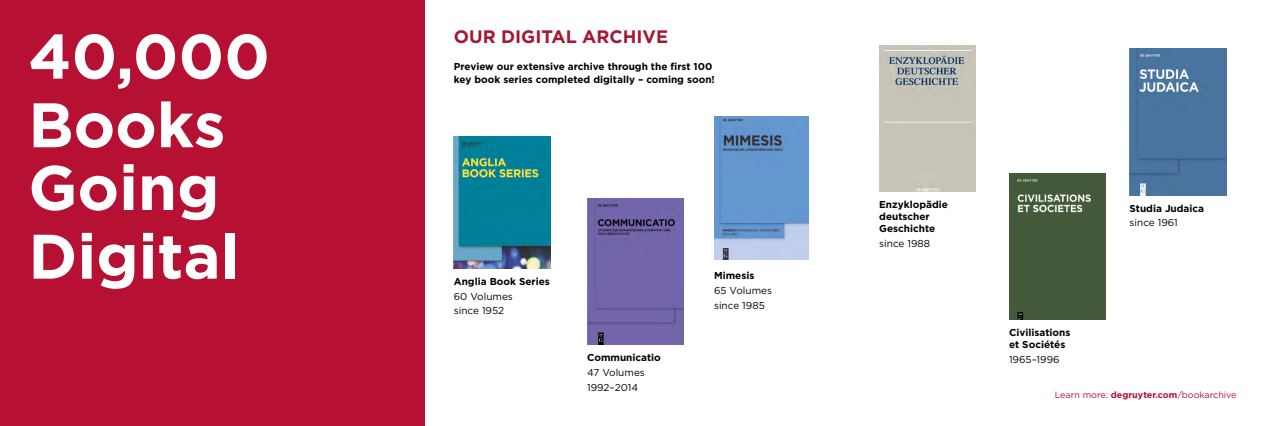
<style>
.page{position:relative;width:1265px;height:426px;background:#fff}
.page>*{position:absolute;margin:0;border:0;box-sizing:border-box;transform-origin:0 0}
.t1{font:700 62.6px/68.5px "Gotham";color:#fff}
.t2{font:700 18px "Gotham";color:#a31834}
.t3{font:700 10px/12px "Gotham";color:#000}
.t4{font:10px/14.8px "Gotham";color:#000}
.t5{font:9px "Gotham";color:#b61032}
.s1{font-weight:700}
</style>
<div class="page">
<div style="left:0;top:0;width:425px;height:425px;background:#b61032"></div>
<img style="left:454px;top:136px;width:96px;height:132px">
<img style="left:879px;top:45px;width:96px;height:146px">
<img style="left:587px;top:198px;width:96px;height:146px">
<img style="left:1009px;top:173px;width:96px;height:146px">
<img style="left:714px;top:116px;width:94px;height:143px">
<img style="left:1129px;top:49px;width:96px;height:146px">
<h1 class="t1" style="left:28px;top:22px;width:243px">40,000<br>Books</h1>
<h1 class="t1" style="left:28px;top:153px;width:213px">Going<br>Digital</h1>
<h2 class="t2" style="left:454px;top:24px;width:216px">OUR DIGITAL ARCHIVE</h2>
<p class="t3" style="left:454px;top:60px;width:262px;line-height:13px">Preview our extensive archive through the first 100 key book series completed digitally – coming soon!</p>
<p class="t3" style="left:454px;top:275px;width:98px">Anglia Book Series</p>
<p class="t4" style="left:454px;top:288px;width:61px">60 Volumes since 1952</p>
<p class="t3" style="left:587px;top:351px;width:75px">Communicatio</p>
<p class="t4" style="left:587px;top:364px;width:59px">47 Volumes<br>1992–2014</p>
<p class="t3" style="left:714px;top:269px;width:42px">Mimesis</p>
<p class="t4" style="left:714px;top:282px;width:60px">65 Volumes since 1985</p>
<p class="t3" style="left:879px;top:198px;width:70px">Enzyklopädie deutscher<br>Geschichte</p>
<p class="t4" style="left:879px;top:235px;width:52px">since 1988</p>
<p class="t3" style="left:1008px;top:326px;width:63px">Civilisations et Sociétés</p>
<p class="t4" style="left:1008px;top:351px;width:52px">1965–1996</p>
<p class="t3" style="left:1129px;top:202px;width:76px">Studia Judaica</p>
<p class="t4" style="left:1129px;top:215px;width:50px">since 1961</p>
<p class="t5" style="left:1054px;top:388px;width:183px">Learn more: <span class="s1">degruyter.com</span>/bookarchive</p>
</div>
